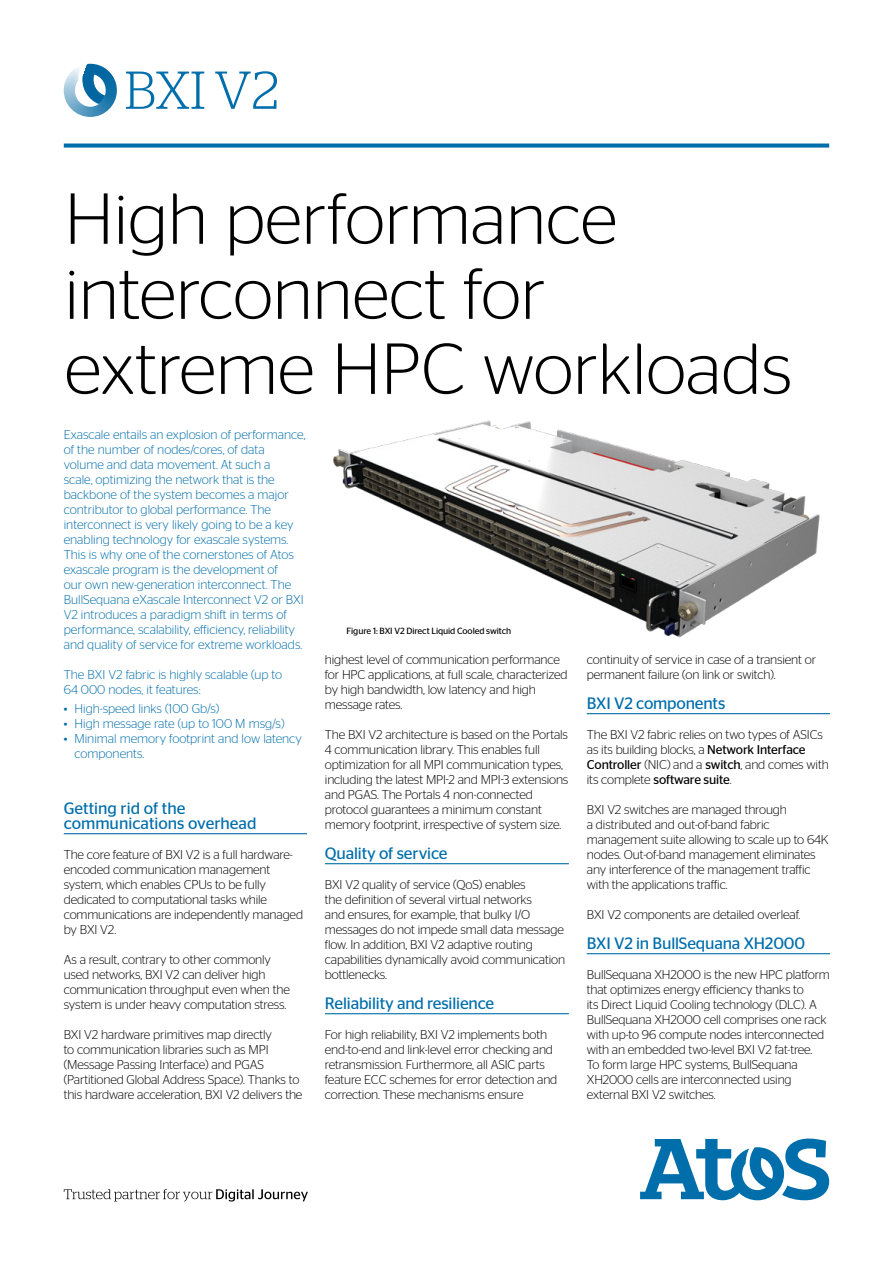
<style>
.page{position:relative;width:893px;height:1263px;background:#fff}
.page>*{position:absolute;margin:0;border:0;box-sizing:border-box;transform-origin:0 0}
.t1{font:300 72px/75px "Stag Sans";color:#000}
.t2{font:300 53.25px "Stag";color:#006eab}
.t3{font:16.5px/15px "Stag Sans";letter-spacing:-.01em;color:#006eab}
.t4{font:300 12.75px/15px "Stag Sans";letter-spacing:-.01em;color:#000}
.t5{font:300 12.75px/15px "Stag Sans";color:#006eab}
.t6{font:9px "Stag Sans";letter-spacing:-.01em;color:#000}
.s1{font-weight:400}
</style>
<div class="page">
<hr style="left:64px;top:833px;width:243px;height:1px;background:#006eab">
<hr style="left:325px;top:863px;width:244px;height:1px;background:#006eab">
<hr style="left:325px;top:1013px;width:244px;height:1px;background:#006eab">
<hr style="left:587px;top:713px;width:243px;height:1px;background:#006eab">
<hr style="left:587px;top:953px;width:243px;height:1px;background:#006eab">
<img style="left:333px;top:420px;width:487px;height:218px">
<svg style="left:640px;top:1138px;width:189px;height:62px"></svg>
<svg style="left:64px;top:144px;width:765px;height:4px;fill:#006eab"></svg>
<svg style="left:64px;top:1189px;width:244px;height:12px"></svg>
<svg style="left:64px;top:64px;width:53px;height:53px"></svg>
<h2 class="t2" style="left:125px;top:60px;width:155px">BXI V2</h2>
<h1 class="t1" style="left:65px;top:180px;width:729px">High performance interconnect for extreme HPC workloads</h1>
<p class="t5" style="left:64px;top:427px;width:243px">Exascale entails an explosion of performance, of the number of nodes/cores, of data volume and data movement. At such a<br>scale, optimizing the network that is the backbone of the system becomes a major contributor to global performance. The interconnect is very likely going to be a key enabling technology for exascale systems.<br>This is why one of the cornerstones of Atos exascale program is the development of<br>our own new-generation interconnect. The BullSequana eXascale Interconnect V2 or BXI V2 introduces a paradigm shift in terms of performance, scalability, efficiency, reliability and quality of service for extreme workloads.</p>
<p class="t5" style="left:64px;top:667px;width:220px">The BXI V2 fabric is highly scalable (up to<br>64 000 nodes, it features:</p>
<p class="t5" style="left:64px;top:701px;width:157px">• High-speed links (100 Gb/s)</p>
<p class="t5" style="left:64px;top:716px;width:222px">• High message rate (up to 100 M msg/s)</p>
<p class="t5" style="left:74px;top:731px;width:229px;text-indent:-11px">• Minimal memory footprint and low latency components.</p>
<p class="t3" style="left:64px;top:800px;width:194px">Getting rid of the communications overhead</p>
<p class="t4" style="left:64px;top:847px;width:241px">The core feature of BXI V2 is a full hardware&shy;encoded communication management system, which enables CPUs to be fully dedicated to computational tasks while communications are independently managed by BXI V2.</p>
<p class="t4" style="left:64px;top:952px;width:228px">As a result, contrary to other commonly used networks, BXI V2 can deliver high communication throughput even when the system is under heavy computation stress.</p>
<p class="t4" style="left:64px;top:1027px;width:240px">BXI V2 hardware primitives map directly<br>to communication libraries such as MPI (Message Passing Interface) and PGAS (Partitioned Global Address Space). Thanks to this hardware acceleration, BXI V2 delivers the</p>
<p class="t6" style="left:347px;top:626px;width:166px">Figure 1: BXI V2 Direct Liquid Cooled switch</p>
<p class="t4" style="left:325px;top:652px;width:244px">highest level of communication performance for HPC applications, at full scale, characterized by high bandwidth, low latency and high message rates.</p>
<p class="t4" style="left:325px;top:727px;width:245px">The BXI V2 architecture is based on the Portals 4 communication library. This enables full optimization for all MPI communication types, including the latest MPI-2 and MPI-3 extensions and PGAS. The Portals 4 non-connected protocol guarantees a minimum constant memory footprint, irrespective of system size.</p>
<p class="t3" style="left:325px;top:845px;width:124px">Quality of service</p>
<p class="t4" style="left:325px;top:877px;width:242px">BXI V2 quality of service (QoS) enables<br>the definition of several virtual networks<br>and ensures, for example, that bulky I/O messages do not impede small data message flow. In addition, BXI V2 adaptive routing capabilities dynamically avoid communication bottlenecks.</p>
<p class="t3" style="left:325px;top:995px;width:171px">Reliability and resilience</p>
<p class="t4" style="left:325px;top:1027px;width:234px">For high reliability, BXI V2 implements both end-to-end and link-level error checking and retransmission. Furthermore, all ASIC parts feature ECC schemes for error detection and correction. These mechanisms ensure</p>
<p class="t4" style="left:587px;top:652px;width:231px">continuity of service in case of a transient or permanent failure (on link or switch).</p>
<p class="t3" style="left:587px;top:695px;width:140px">BXI V2 components</p>
<p class="t4" style="left:587px;top:727px;width:243px">The BXI V2 fabric relies on two types of ASICs as its building blocks, a <span class="s1">Network Interface Controller</span> (NIC) and a <span class="s1">switch</span>, and comes with its complete <span class="s1">software suite</span>.</p>
<p class="t4" style="left:587px;top:802px;width:243px">BXI V2 switches are managed through<br>a distributed and out-of-band fabric management suite allowing to scale up to 64K nodes. Out-of-band management eliminates any interference of the management traffic with the applications traffic.</p>
<p class="t4" style="left:587px;top:907px;width:215px">BXI V2 components are detailed overleaf.</p>
<p class="t3" style="left:587px;top:935px;width:220px">BXI V2 in BullSequana XH2000</p>
<p class="t4" style="left:587px;top:967px;width:245px">BullSequana XH2000 is the new HPC platform that optimizes energy efficiency thanks to<br>its Direct Liquid Cooling technology (DLC). A BullSequana XH2000 cell comprises one rack with up-to 96 compute nodes interconnected with an embedded two-level BXI V2 fat-tree.<br>To form large HPC systems, BullSequana XH2000 cells are interconnected using external BXI V2 switches.</p>
</div>
